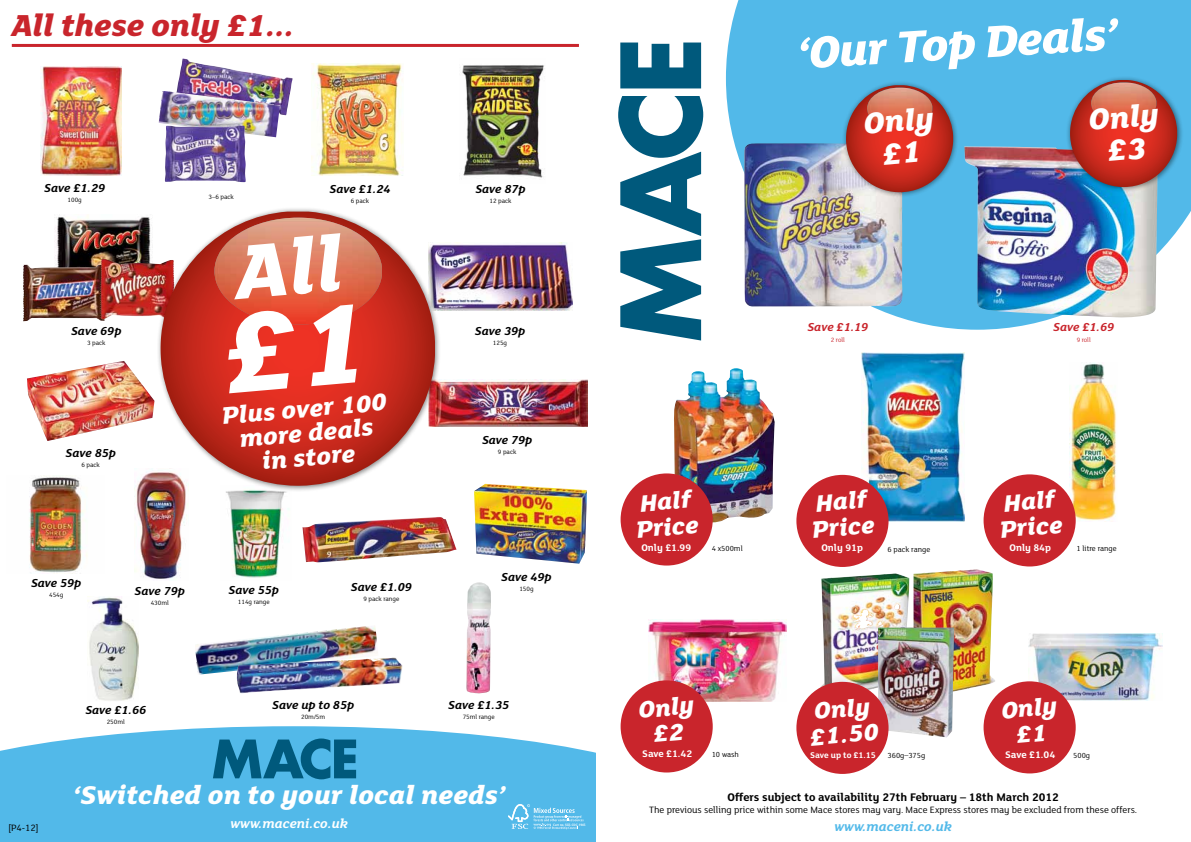
<style>
.page{position:relative;width:1191px;height:842px;background:#fff}
.page>*{position:absolute;margin:0;border:0;box-sizing:border-box;transform-origin:0 0}
.t1{font:italic 800 48.6px "FS Lola";color:#fff}
.t2{font:italic 800 33px "FS Lola";letter-spacing:-.01em;color:#c9252c}
.t3{font:italic 800 32.4px/32.4px "FS Lola";color:#fff;text-align:center}
.t4{font:italic 800 28px "FS Lola";color:#fff}
.t5{font:italic 800 26.1px/24.2px "FS Lola";color:#fff;text-align:center}
.t6{font:italic 800 25.7px/25.7px "FS Lola";color:#fff}
.t7{font:italic 700 14px "FS Lola";color:#52b9e9}
.t8{font:italic 700 14px "FS Lola";color:#fff}
.t9{font:italic 700 12.6px "FS Lola";color:#000}
.t10{font:italic 700 12.6px "FS Lola";color:#c9252c}
.t11{font:700 12px "FS Lola";color:#000}
.t12{font:700 10.4px "FS Lola";color:#fff}
.t13{font:10px "FS Lola";color:#000}
.t14{font:700 9px "FS Lola";color:#fff}
.t15{font:8px "FS Lola";color:#000}
.t16{font:6.8px "FS Lola";color:#000}
.t17{font:6.8px "FS Lola";color:#c9252c}
.t18{font:700 condensed 3.3px "Frutiger";letter-spacing:.01em;color:#fff}
</style>
<div class="page">
<img style="left:55px;top:215px;width:96px;height:50px">
<img style="left:23px;top:265px;width:82px;height:56px">
<img style="left:819px;top:573px;width:90px;height:125px">
<img style="left:913px;top:569px;width:82px;height:123px">
<img style="left:878px;top:628px;width:76px;height:109px">
<hr style="left:12px;top:44px;width:567px;height:3px;background:#c9252c">
<img style="left:41px;top:66px;width:80px;height:110px">
<img style="left:311px;top:63px;width:92px;height:113px">
<img style="left:462px;top:65px;width:82px;height:113px">
<img style="left:27px;top:361px;width:127px;height:80px">
<img style="left:100px;top:259px;width:56px;height:61px">
<img style="left:441px;top:243px;width:131px;height:68px">
<img style="left:441px;top:379px;width:147px;height:47px">
<img style="left:29px;top:476px;width:58px;height:97px">
<img style="left:134px;top:468px;width:53px;height:111px">
<img style="left:226px;top:492px;width:63px;height:86px">
<img style="left:195px;top:626px;width:183px;height:49px">
<img style="left:1069px;top:363px;width:48px;height:159px">
<img style="left:236px;top:657px;width:166px;height:36px">
<img style="left:302px;top:517px;width:154px;height:45px">
<img style="left:1028px;top:633px;width:134px;height:68px">
<img style="left:648px;top:619px;width:138px;height:82px">
<img style="left:861px;top:352px;width:103px;height:169px">
<img style="left:673px;top:368px;width:101px;height:154px">
<svg style="left:726px;top:0;width:465px;height:330px;fill:#52b9e9"></svg>
<svg style="left:618px;top:96px;width:85px;height:244px"></svg>
<svg style="left:620px;top:43px;width:81px;height:45px"></svg>
<div style="left:620px;top:473px;width:92px;height:92px;background:#c9252c;border-radius:50%"></div>
<div style="left:796px;top:475px;width:92px;height:92px;background:#c9252c;border-radius:50%"></div>
<div style="left:983px;top:474px;width:92px;height:92px;background:#c9252c;border-radius:50%"></div>
<div style="left:620px;top:680px;width:92px;height:92px;background:#c9252c;border-radius:50%"></div>
<div style="left:796px;top:682px;width:92px;height:92px;background:#c9252c;border-radius:50%"></div>
<div style="left:983px;top:681px;width:92px;height:92px;background:#c9252c;border-radius:50%"></div>
<svg style="left:0;top:726px;width:595px;height:116px;background:#5fbeea"></svg>
<svg style="left:213px;top:738px;width:143px;height:41px;background:#2281a9"></svg>
<img style="left:744px;top:143px;width:160px;height:164px">
<div style="left:841px;top:81px;width:118px;height:117px;background:#000;opacity:.5"></div>
<svg style="left:848px;top:85px;width:47px;height:39px"></svg>
<img style="left:867px;top:88px;width:33px;height:24px">
<img style="left:964px;top:146px;width:198px;height:172px">
<div style="left:1065px;top:76px;width:118px;height:117px;background:#000;opacity:.5"></div>
<svg style="left:1070px;top:80px;width:49px;height:47px;background:#a06065"></svg>
<img style="left:1091px;top:82px;width:32px;height:25px">
<div style="left:156px;top:207px;width:285px;height:285px;background:#000;opacity:.5"></div>
<svg style="left:508px;top:804px;width:75px;height:25px;background:#72c6ec"></svg>
<img style="left:176px;top:59px;width:116px;height:56px">
<img style="left:159px;top:91px;width:121px;height:46px">
<img style="left:165px;top:126px;width:81px;height:56px">
<img style="left:88px;top:597px;width:51px;height:104px">
<img style="left:474px;top:484px;width:113px;height:80px">
<img style="left:466px;top:582px;width:25px;height:111px">
<svg style="left:161px;top:212px;width:199px;height:181px;background:#da5a48"></svg>
<h2 class="t2" style="left:11px;top:3px;width:285px">All these only £1...</h2>
<h1 class="t1" style="left:794px;top:21px;width:324px;rotate:-4deg">‘Our Top Deals’</h1>
<p class="t9" style="left:44px;top:179px;width:62px">Save £1.29</p>
<p class="t16" style="left:68px;top:195px;width:16px">100g</p>
<p class="t16" style="left:208px;top:192px;width:27px">3–6 pack</p>
<p class="t9" style="left:329px;top:180px;width:62px">Save £1.24</p>
<p class="t16" style="left:351px;top:196px;width:20px">6 pack</p>
<p class="t9" style="left:475px;top:180px;width:52px">Save 87p</p>
<p class="t16" style="left:489px;top:196px;width:24px">12 pack</p>
<p class="t9" style="left:71px;top:322px;width:52px">Save 69p</p>
<p class="t16" style="left:87px;top:338px;width:20px">3 pack</p>
<p class="t9" style="left:66px;top:444px;width:52px">Save 85p</p>
<p class="t16" style="left:81px;top:460px;width:20px">6 pack</p>
<h3 class="t5" style="left:221px;top:402px;width:167px;rotate:-5deg">Plus over 100</h3>
<h3 class="t5" style="left:238px;top:425px;width:136px;rotate:-5deg">more deals in store</h3>
<p class="t9" style="left:475px;top:322px;width:52px">Save 39p</p>
<p class="t16" style="left:493px;top:338px;width:16px">125g</p>
<p class="t9" style="left:482px;top:431px;width:52px">Save 79p</p>
<p class="t16" style="left:498px;top:448px;width:20px">9 pack</p>
<p class="t9" style="left:31px;top:574px;width:52px">Save 59p</p>
<p class="t16" style="left:49px;top:590px;width:16px">454g</p>
<p class="t9" style="left:135px;top:582px;width:52px">Save 79p</p>
<p class="t16" style="left:151px;top:598px;width:20px">430ml</p>
<p class="t9" style="left:229px;top:581px;width:52px">Save 55p</p>
<p class="t16" style="left:238px;top:597px;width:33px">114g range</p>
<p class="t9" style="left:351px;top:578px;width:62px">Save £1.09</p>
<p class="t16" style="left:363px;top:594px;width:37px">9 pack range</p>
<p class="t9" style="left:501px;top:568px;width:52px">Save 49p</p>
<p class="t16" style="left:519px;top:584px;width:16px">150g</p>
<p class="t9" style="left:85px;top:701px;width:62px">Save £1.66</p>
<p class="t16" style="left:107px;top:717px;width:20px">250ml</p>
<p class="t9" style="left:272px;top:696px;width:83px">Save up to 85p</p>
<p class="t16" style="left:301px;top:712px;width:26px">20m/5m</p>
<p class="t9" style="left:448px;top:696px;width:62px">Save £1.35</p>
<p class="t16" style="left:463px;top:712px;width:34px">75ml range</p>
<p class="t13" style="left:9px;top:821px;width:32px">[P4-12]</p>
<h3 class="t4" style="left:73px;top:775px;width:434px">‘Switched on to your local needs’</h3>
<p class="t8" style="left:230px;top:813px;width:119px">www.maceni.co.uk</p>
<p class="t18" style="left:553px;top:822px;width:34px">Cert no. SGS-COC-1945</p>
<h3 class="t3" style="left:862px;top:106px;width:72px;rotate:-5deg">Only £1</h3>
<h3 class="t3" style="left:1087px;top:102px;width:72px;rotate:-5deg">Only £3</h3>
<p class="t10" style="left:807px;top:318px;width:62px">Save £1.19</p>
<p class="t17" style="left:831px;top:335px;width:16px">2 roll</p>
<p class="t10" style="left:1053px;top:318px;width:62px">Save £1.69</p>
<p class="t17" style="left:1076px;top:335px;width:16px">9 roll</p>
<h3 class="t6" style="left:633px;top:490px;width:64px;rotate:-5deg">Half<br>Price</h3>
<p class="t12" style="left:641px;top:541px;width:51px">Only £1.99</p>
<h3 class="t6" style="left:996px;top:490px;width:64px;rotate:-5deg">Half<br>Price</h3>
<p class="t12" style="left:1009px;top:541px;width:43px">Only 84p</p>
<h3 class="t6" style="left:808px;top:490px;width:64px;rotate:-5deg">Half<br>Price</h3>
<p class="t12" style="left:821px;top:541px;width:43px">Only 91p</p>
<p class="t15" style="left:711px;top:543px;width:32px">4 x500ml</p>
<p class="t15" style="left:887px;top:544px;width:44px">6 pack range</p>
<p class="t15" style="left:1076px;top:543px;width:42px">1 litre range</p>
<h3 class="t6" style="left:637px;top:695px;width:57px;text-align:center;rotate:-5deg">Only £2</h3>
<p class="t12" style="left:642px;top:747px;width:51px">Save £1.42</p>
<h3 class="t6" style="left:1000px;top:696px;width:57px;text-align:center;rotate:-5deg">Only £1</h3>
<p class="t12" style="left:1005px;top:748px;width:51px">Save £1.04</p>
<h3 class="t6" style="left:806px;top:697px;width:71px;rotate:-5deg">Only £1.50</h3>
<p class="t14" style="left:810px;top:748px;width:67px">Save up to £1.15</p>
<p class="t15" style="left:711px;top:749px;width:29px">10 wash</p>
<p class="t15" style="left:887px;top:750px;width:39px">360g–375g</p>
<p class="t15" style="left:1073px;top:750px;width:18px">500g</p>
<p class="t11" style="left:727px;top:789px;width:333px">Offers subject to availability 27th February – 18th March 2012</p>
<p class="t13" style="left:649px;top:803px;width:489px">The previous selling price within some Mace stores may vary. Mace Express stores may be excluded from these offers.</p>
<p class="t7" style="left:834px;top:817px;width:119px">www.maceni.co.uk</p>
</div>
